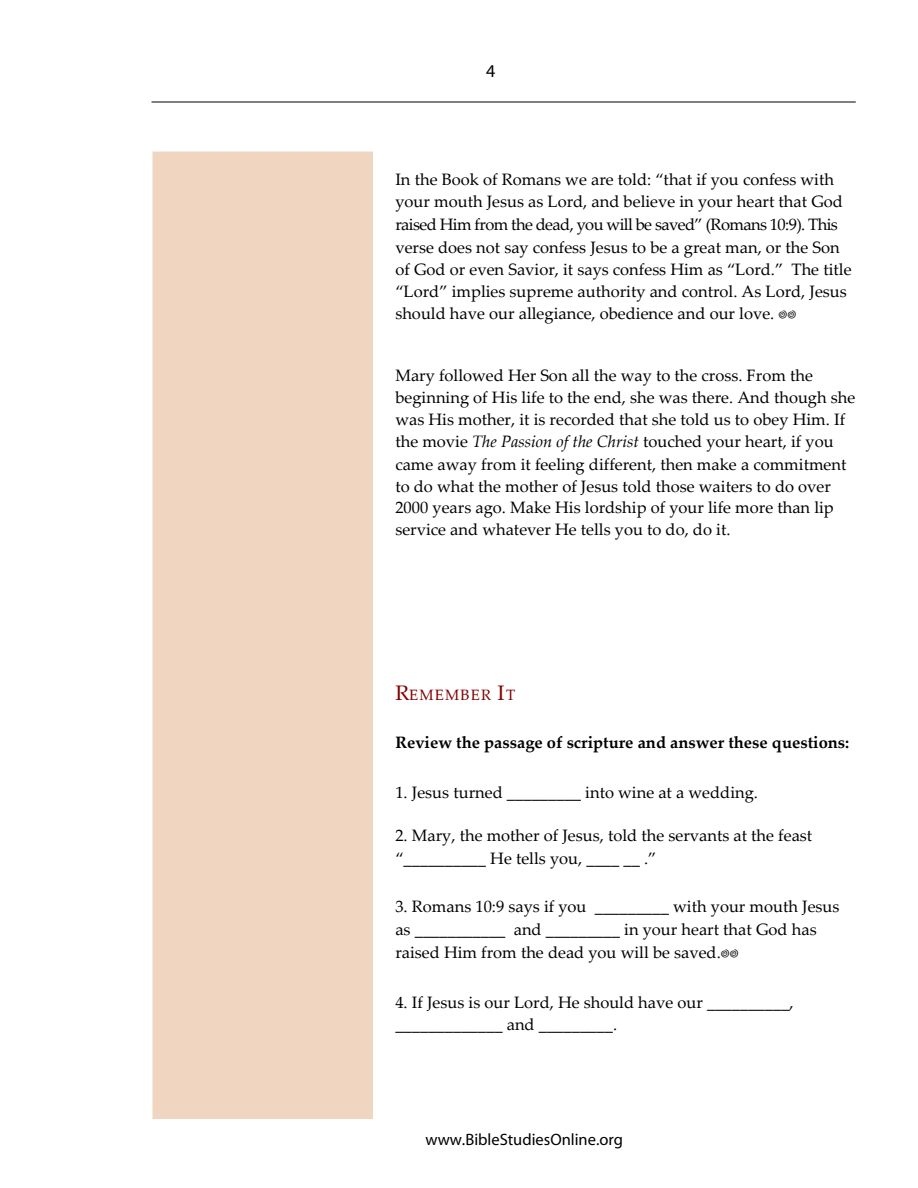
<style>
.page{position:relative;width:918px;height:1188px;background:#fff}
.page>*{position:absolute;margin:0;border:0;box-sizing:border-box;transform-origin:0 0}
.t1{font:18px "Myriad";color:#000}
.t2{font:16.5px/22.4px "Palatino Linotype";color:#000}
.t3{font:700 16.5px "Palatino Linotype";color:#000}
.t4{font:16.5px "Myriad";color:#000}
.t5{font:15px "Palatino Linotype";letter-spacing:.08em;color:#800000}
.s1{font-style:italic}
.s2{font-size:21px}
.s3{font-style:inherit}
</style>
<div class="page">
<hr style="left:152px;top:102px;width:704px;height:1px;background:#000">
<div style="left:153px;top:152px;width:220px;height:967px;background:#f0d5c1"></div>
<p class="t1" style="left:486px;top:63px;width:11px">4</p>
<p class="t2" style="left:395px;top:168px;width:458px">In the Book of Romans we are told: “that if you confess with your mouth Jesus as Lord, and believe in your heart that God raised Him from the dead, you will be saved” (Romans 10:9). This verse does not say confess Jesus to be a great man, or the Son of God or even Savior, it says confess Him as “Lord.” The title “Lord” implies supreme authority and control. As Lord, Jesus should have our allegiance, obedience and our love.</p>
<p class="t2" style="left:395px;top:363px;width:461px">Mary followed Her Son all the way to the cross. From the beginning of His life to the end, she was there. And though she was His mother, it is recorded that she told us to obey Him. If</p>
<p class="t2" style="left:395px;top:430px;width:453px;line-height:21.9px">the movie <span class="s1">The Passion of the Christ</span> touched your heart, if you came away from it feeling different, then make a commitment to do what the mother of Jesus told those waiters to do over 2000 years ago. Make His lordship of your life more than lip service and whatever He tells you to do, do it.</p>
<p class="t5" style="left:395px;top:684px;width:121px"><span class="s2">R</span>EMEMBER <span class="s2">I</span>T</p>
<p class="t3" style="left:395px;top:731px;width:455px">Review the passage of scripture and answer these questions:</p>
<p class="t2" style="left:395px;top:780px;width:364px"><span class="s3">1.</span> Jesus turned _________ into wine at a wedding.</p>
<p class="t2" style="left:395px;top:824px;width:418px"><span class="s3">2.</span> Mary, the mother of Jesus, told the servants at the feast “__________ He tells you, ____ __ .”</p>
<p class="t2" style="left:395px;top:894px;width:446px"><span class="s3">3.</span> Romans 10:9 says if you _________ with your mouth Jesus</p>
<p class="t2" style="left:395px;top:917px;width:423px">as ___________ and _________ in your heart that God has</p>
<p class="t2" style="left:395px;top:940px;width:327px">raised Him from the dead you will be saved.</p>
<p class="t2" style="left:395px;top:990px;width:400px"><span class="s3">4.</span> If Jesus is our Lord, He should have our __________, _____________ and _________.</p>
<p class="t4" style="left:426px;top:1131px;width:199px">www.BibleStudiesOnline.org</p>
</div>
